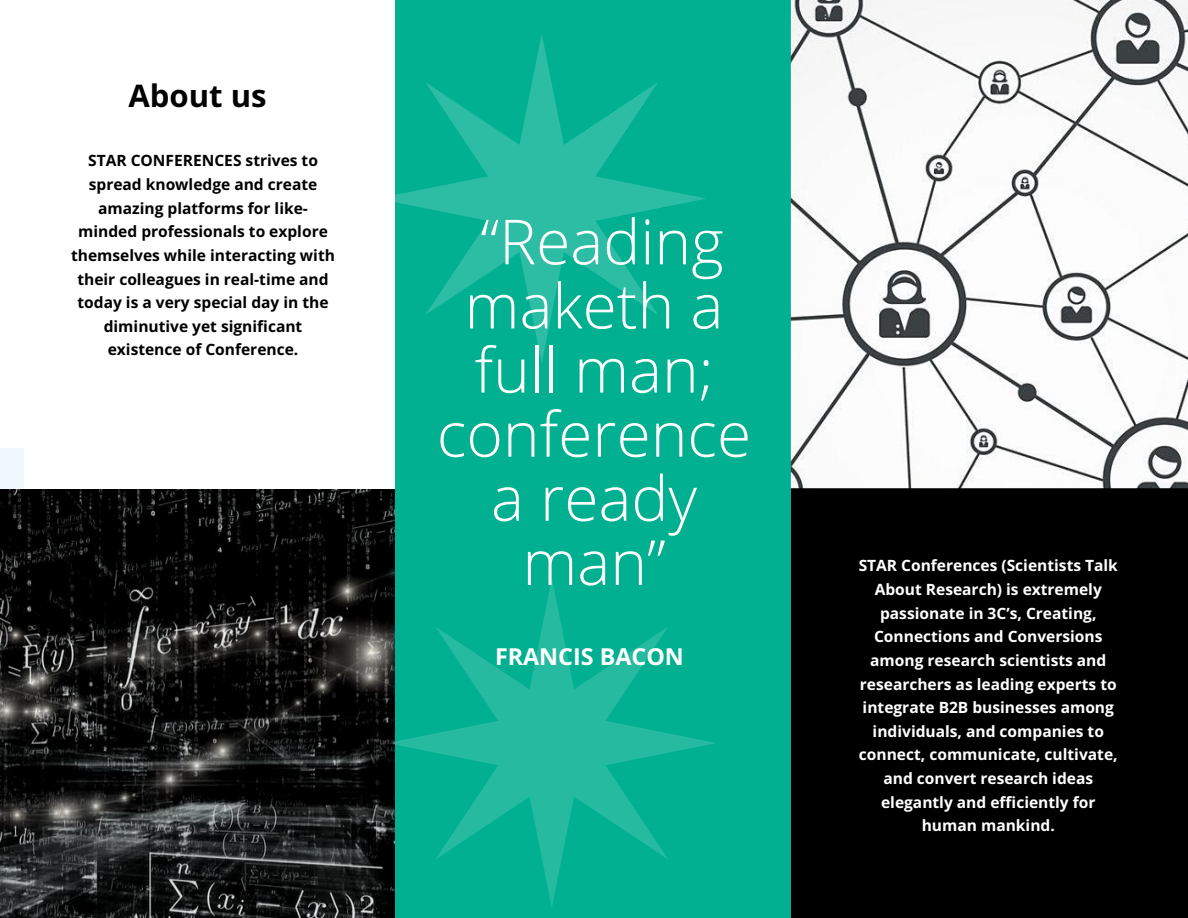
<style>
.page{position:relative;width:1188px;height:918px;background:#01b091}
.page>*{position:absolute;margin:0;border:0;box-sizing:border-box;transform-origin:0 0}
.t1{font:300 62.25px/64.2px "Open Sans";color:#fff;text-align:center}
.t2{font:700 31.2px "Open Sans";color:#000}
.t3{font:700 23.4px "Open Sans";color:#fff}
.t4{font:700 15.6px/23.7px "Open Sans";color:#fff;text-align:center}
.t5{font:700 15.6px/23.7px "Open Sans";color:#000;text-align:center}
</style>
<div class="page">
<div style="left:0;top:0;width:395px;height:918px;background:#fff"></div>
<div style="left:791px;top:0;width:397px;height:918px;background:#000"></div>
<img style="left:791px;top:0;width:397px;height:488px">
<img style="left:0;top:489px;width:395px;height:429px">
<svg style="left:387px;top:578px;width:328px;height:330px"></svg>
<svg style="left:395px;top:34px;width:311px;height:329px"></svg>
<h2 class="t2" style="left:128px;top:74px;width:140px">About us</h2>
<p class="t5" style="left:71px;top:148px;width:265px">STAR CONFERENCES strives to spread knowledge and create amazing platforms for like&shy;minded professionals to explore themselves while interacting with their colleagues in real-time and today is a very special day in the diminutive yet significant existence of Conference.</p>
<h1 class="t1" style="left:437px;top:208px;width:316px">“Reading maketh a full man; conference a ready man”</h1>
<h3 class="t3" style="left:495px;top:640px;width:190px">FRANCIS BACON</h3>
<p class="t4" style="left:859px;top:553px;width:261px">STAR Conferences (Scientists Talk<br>About Research) is extremely passionate in 3C’s, Creating,<br>Connections and Conversions among research scientists and researchers as leading experts to integrate B2B businesses among individuals, and companies to connect, communicate, cultivate, and convert research ideas elegantly and efficiently for human mankind.</p>
</div>
